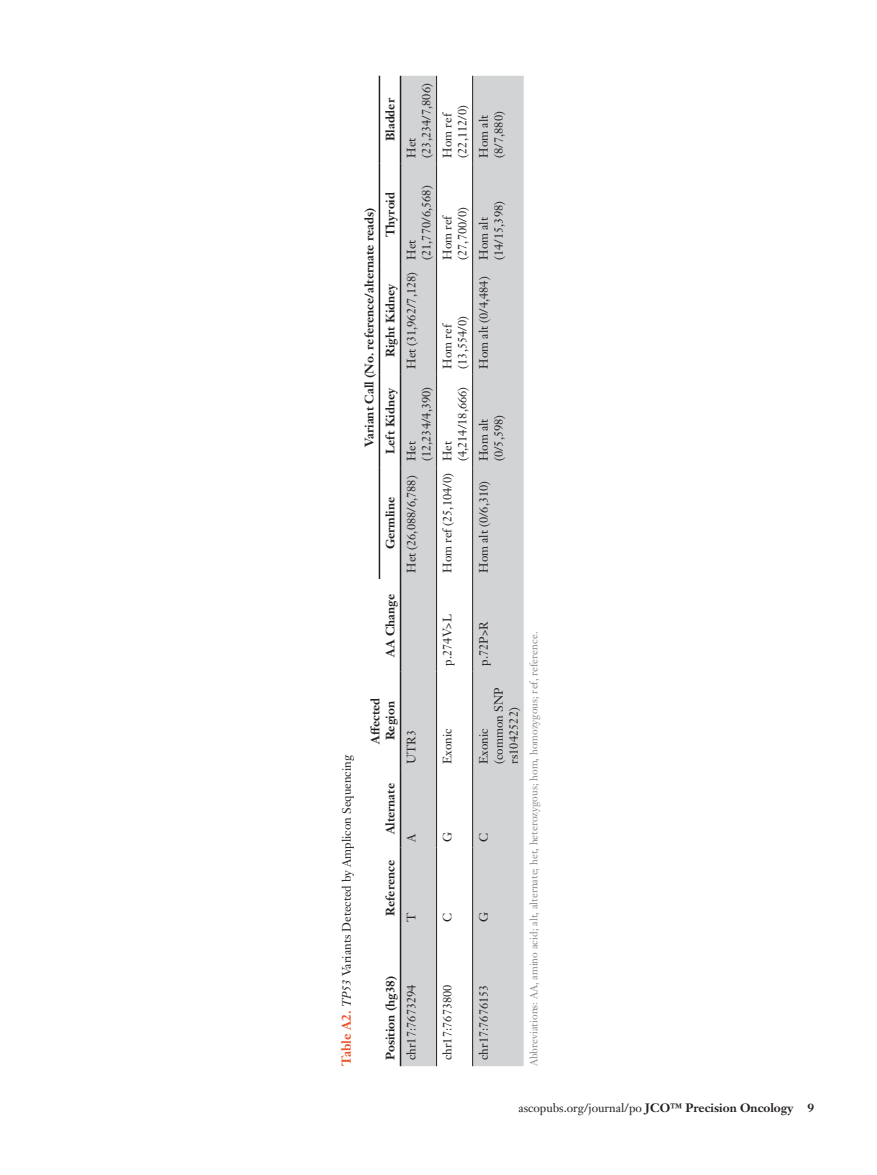
<style>
.page{position:relative;width:877px;height:1175px;background:#fff}
.page>*{position:absolute;margin:0;border:0;box-sizing:border-box;transform-origin:0 0}
.t1{font:12px/15px "Janson Text LT Pro";color:#231f20}
.t2{font:700 12px/15px "Janson Text LT Pro";color:#231f20}
.t3{font:10.5px "Janson Text LT Pro";color:#8a8a8e}
.s1{font-weight:700;font-size:12.75px;color:#ea542a}
.s2{font-style:italic}
.s3{font-weight:700}
</style>
<div class="page">
<svg style="left:401px;top:76px;width:123px;height:990px;fill:#d1d3d4"></svg>
<hr style="left:379px;top:467px;width:1px;height:112px;background:#231f20">
<hr style="left:379px;top:375px;width:1px;height:92px;background:#231f20">
<hr style="left:379px;top:266px;width:1px;height:109px;background:#231f20">
<hr style="left:379px;top:164px;width:1px;height:102px;background:#231f20">
<hr style="left:379px;top:76px;width:1px;height:88px;background:#231f20">
<hr style="left:400px;top:928px;width:1px;height:138px;background:#231f20">
<hr style="left:400px;top:847px;width:1px;height:81px;background:#231f20">
<hr style="left:400px;top:770px;width:1px;height:77px;background:#231f20">
<hr style="left:400px;top:671px;width:1px;height:99px;background:#231f20">
<hr style="left:400px;top:579px;width:1px;height:92px;background:#231f20">
<hr style="left:400px;top:467px;width:1px;height:112px;background:#231f20">
<hr style="left:400px;top:375px;width:1px;height:92px;background:#231f20">
<hr style="left:400px;top:266px;width:1px;height:109px;background:#231f20">
<hr style="left:400px;top:164px;width:1px;height:102px;background:#231f20">
<hr style="left:400px;top:76px;width:1px;height:88px;background:#231f20">
<hr style="left:436px;top:928px;width:1px;height:138px;background:#231f20">
<hr style="left:436px;top:847px;width:1px;height:81px;background:#231f20">
<hr style="left:436px;top:770px;width:1px;height:77px;background:#231f20">
<hr style="left:436px;top:671px;width:1px;height:99px;background:#231f20">
<hr style="left:436px;top:579px;width:1px;height:92px;background:#231f20">
<hr style="left:436px;top:467px;width:1px;height:112px;background:#231f20">
<hr style="left:436px;top:375px;width:1px;height:92px;background:#231f20">
<hr style="left:436px;top:266px;width:1px;height:109px;background:#231f20">
<hr style="left:436px;top:164px;width:1px;height:102px;background:#231f20">
<hr style="left:436px;top:76px;width:1px;height:88px;background:#231f20">
<hr style="left:472px;top:928px;width:1px;height:138px;background:#231f20">
<hr style="left:472px;top:847px;width:1px;height:81px;background:#231f20">
<hr style="left:472px;top:770px;width:1px;height:77px;background:#231f20">
<hr style="left:472px;top:671px;width:1px;height:99px;background:#231f20">
<hr style="left:472px;top:579px;width:1px;height:92px;background:#231f20">
<hr style="left:472px;top:467px;width:1px;height:112px;background:#231f20">
<hr style="left:472px;top:375px;width:1px;height:92px;background:#231f20">
<hr style="left:472px;top:266px;width:1px;height:109px;background:#231f20">
<hr style="left:472px;top:164px;width:1px;height:102px;background:#231f20">
<hr style="left:472px;top:76px;width:1px;height:88px;background:#231f20">
<p class="t2" style="left:383px;top:141px;width:45px;rotate:-90deg">Bladder</p>
<p class="t1" style="left:404px;top:158px;width:76px;rotate:-90deg">Het (23,234/7,806)</p>
<p class="t1" style="left:440px;top:158px;width:54px;rotate:-90deg">Hom ref (22,112/0)</p>
<p class="t1" style="left:476px;top:158px;width:48px;rotate:-90deg">Hom alt (8/7,880)</p>
<p class="t1" style="left:339px;top:1066px;width:312px;rotate:-90deg"><span class="s1">Table A2.</span> <span class="s2">TP53</span> Variants Detected by Amplicon Sequencing</p>
<p class="t2" style="left:362px;top:447px;width:241px;rotate:-90deg">Variant Call (No. reference/alternate reads)</p>
<p class="t2" style="left:383px;top:237px;width:47px;rotate:-90deg">Thyroid</p>
<p class="t2" style="left:383px;top:357px;width:75px;rotate:-90deg">Right Kidney</p>
<p class="t2" style="left:383px;top:454px;width:68px;rotate:-90deg">Left Kidney</p>
<p class="t2" style="left:383px;top:549px;width:54px;rotate:-90deg">Germline</p>
<p class="t2" style="left:383px;top:656px;width:64px;rotate:-90deg">AA Change</p>
<p class="t1" style="left:404px;top:260px;width:76px;text-indent:-109px;rotate:-90deg">Het (31,962/7,128) Het (21,770/6,568)</p>
<p class="t1" style="left:404px;top:461px;width:76px;text-indent:-112px;rotate:-90deg">Het (26,088/6,788) Het (12,234/4,390)</p>
<p class="t1" style="left:440px;top:260px;width:54px;rotate:-90deg">Hom ref (27,700/0)</p>
<p class="t1" style="left:440px;top:369px;width:54px;rotate:-90deg">Hom ref (13,554/0)</p>
<p class="t1" style="left:440px;top:461px;width:76px;text-indent:-112px;rotate:-90deg">Hom ref (25,104/0) Het (4,214/18,666)</p>
<p class="t1" style="left:440px;top:665px;width:53px;rotate:-90deg">p.274V&gt;L</p>
<p class="t2" style="left:368px;top:743px;width:47px;rotate:-90deg">Affected<br>Region</p>
<p class="t2" style="left:383px;top:834px;width:53px;rotate:-90deg">Alternate</p>
<p class="t2" style="left:383px;top:915px;width:57px;rotate:-90deg">Reference</p>
<p class="t1" style="left:404px;top:764px;width:36px;rotate:-90deg">UTR3</p>
<p class="t1" style="left:404px;top:841px;width:10px;rotate:-90deg">A</p>
<p class="t1" style="left:404px;top:922px;width:11px;rotate:-90deg">T</p>
<p class="t1" style="left:440px;top:764px;width:37px;rotate:-90deg">Exonic</p>
<p class="t1" style="left:440px;top:841px;width:11px;rotate:-90deg">G</p>
<p class="t1" style="left:440px;top:922px;width:11px;rotate:-90deg">C</p>
<p class="t2" style="left:383px;top:1060px;width:86px;rotate:-90deg">Position (hg38)</p>
<p class="t1" style="left:404px;top:1060px;width:77px;rotate:-90deg">chr17:7673294</p>
<p class="t1" style="left:440px;top:1060px;width:77px;rotate:-90deg">chr17:7673800</p>
<p class="t1" style="left:476px;top:260px;width:60px;rotate:-90deg">Hom alt (14/15,398)</p>
<p class="t1" style="left:476px;top:369px;width:94px;rotate:-90deg">Hom alt (0/4,484)</p>
<p class="t1" style="left:476px;top:461px;width:48px;rotate:-90deg">Hom alt (0/5,598)</p>
<p class="t1" style="left:476px;top:573px;width:94px;rotate:-90deg">Hom alt (0/6,310)</p>
<p class="t1" style="left:476px;top:665px;width:46px;rotate:-90deg">p.72P&gt;R</p>
<p class="t1" style="left:476px;top:764px;width:78px;rotate:-90deg">Exonic (common SNP rs1042522)</p>
<p class="t1" style="left:476px;top:841px;width:11px;rotate:-90deg">C</p>
<p class="t1" style="left:476px;top:922px;width:11px;rotate:-90deg">G</p>
<p class="t1" style="left:476px;top:1060px;width:77px;rotate:-90deg">chr17:7676153</p>
<p class="t3" style="left:527px;top:1066px;width:436px;rotate:-90deg">Abbreviations: AA, amino acid; alt, alternate; het, heterozygous; hom, homozygous; ref, reference.</p>
<p class="t1" style="left:518px;top:1100px;width:297px">ascopubs.org/journal/po <span class="s3">JCO™ Precision Oncology 9</span></p>
</div>
